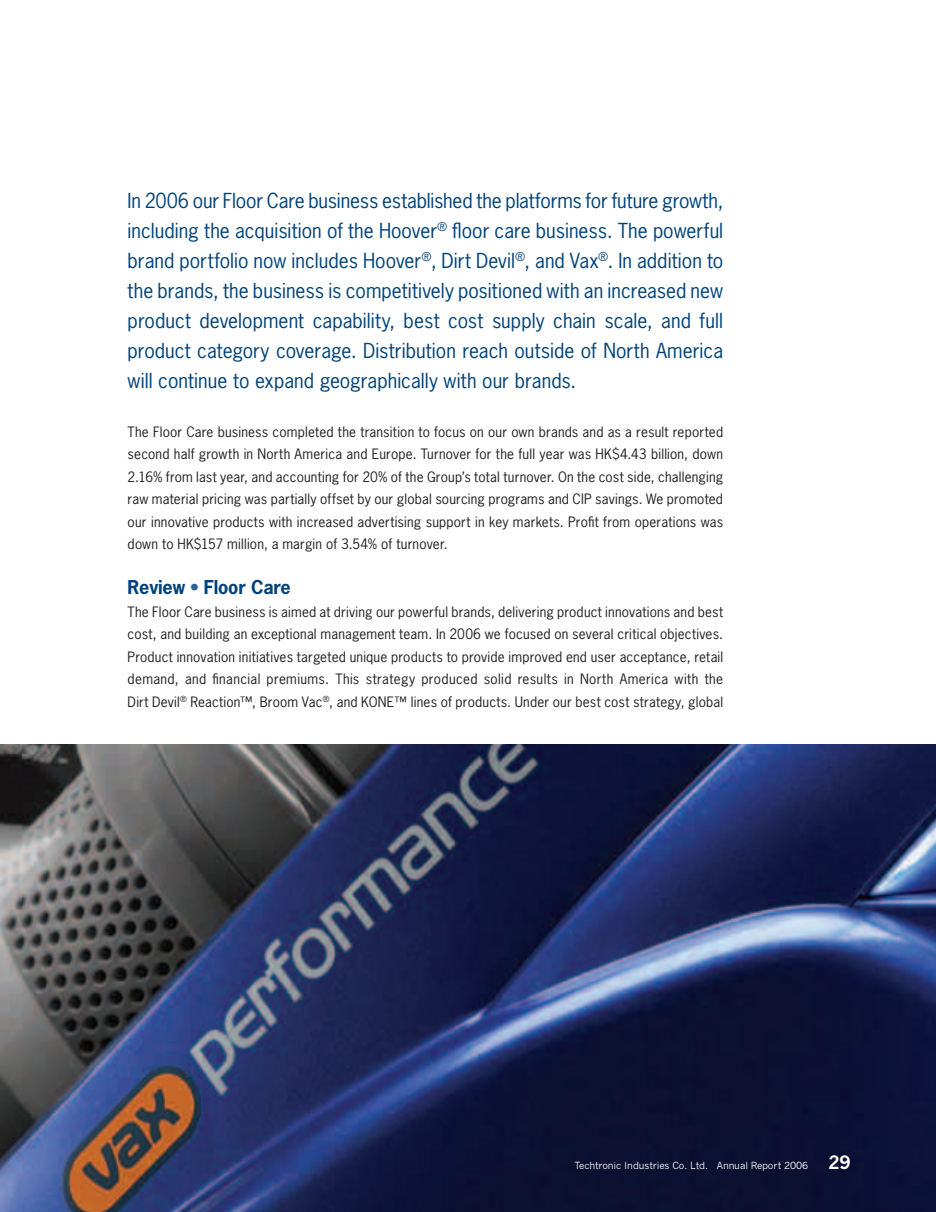
<style>
.page{position:relative;width:936px;height:1212px;background:#fff}
.page>*{position:absolute;margin:0;border:0;box-sizing:border-box;transform-origin:0 0}
.t1{font:19.5px/30px "News Gothic Std";color:#004279;text-align:justify}
.t2{font:700 18px "News Gothic Std";letter-spacing:-.01em;color:#004279}
.t3{font:13.5px/22.5px "News Gothic Std";letter-spacing:.015em;color:#231f20;text-align:justify}
.t4{font:9.75px "News Gothic";letter-spacing:-.01em;color:#fff}
.s1{color:#305f94}
.s2{font-weight:700;font-size:18px}
</style>
<div class="page">
<img style="left:0;top:744px;width:935px;height:468px">
<p class="t1" style="left:128px;top:187px;width:597px">In 2006 our Floor Care business established the platforms for future growth, including the acquisition of the Hoover<sup>®</sup> floor care business. The powerful brand portfolio now includes Hoover<sup>®</sup>, Dirt Devil<sup>®</sup>, and Vax<sup>®</sup>. In addition to the brands, the business is competitively positioned with an increased new product development capability, best cost supply chain scale, and full product category coverage. Distribution reach outside of North America will continue to expand geographically with our brands.</p>
<p class="t3" style="left:128px;top:421px;width:597px">The Floor Care business completed the transition to focus on our own brands and as a result reported second half growth in North America and Europe. Turnover for the full year was HK$4.43 billion, down 2.16% from last year, and accounting for 20% of the Group’s total turnover. On the cost side, challenging raw material pricing was partially offset by our global sourcing programs and CIP savings. We promoted our innovative products with increased advertising support in key markets. Profit from operations was down to HK$157 million, a margin of 3.54% of turnover.</p>
<h2 class="t2" style="left:128px;top:580px;width:165px">Review <span class="s1">•</span> Floor Care</h2>
<p class="t3" style="left:128px;top:601px;width:597px">The Floor Care business is aimed at driving our powerful brands, delivering product innovations and best cost, and building an exceptional management team. In 2006 we focused on several critical objectives.<br>Product innovation initiatives targeted unique products to provide improved end user acceptance, retail demand, and financial premiums. This strategy produced solid results in North America with the Dirt Devil<sup>®</sup> Reaction™, Broom Vac<sup>®</sup>, and KONE™ lines of products. Under our best cost strategy, global</p>
<p class="t4" style="left:574px;top:1160px;width:278px">Techtronic Industries Co. Ltd. Annual Report 2006 <span class="s2">29</span></p>
</div>
